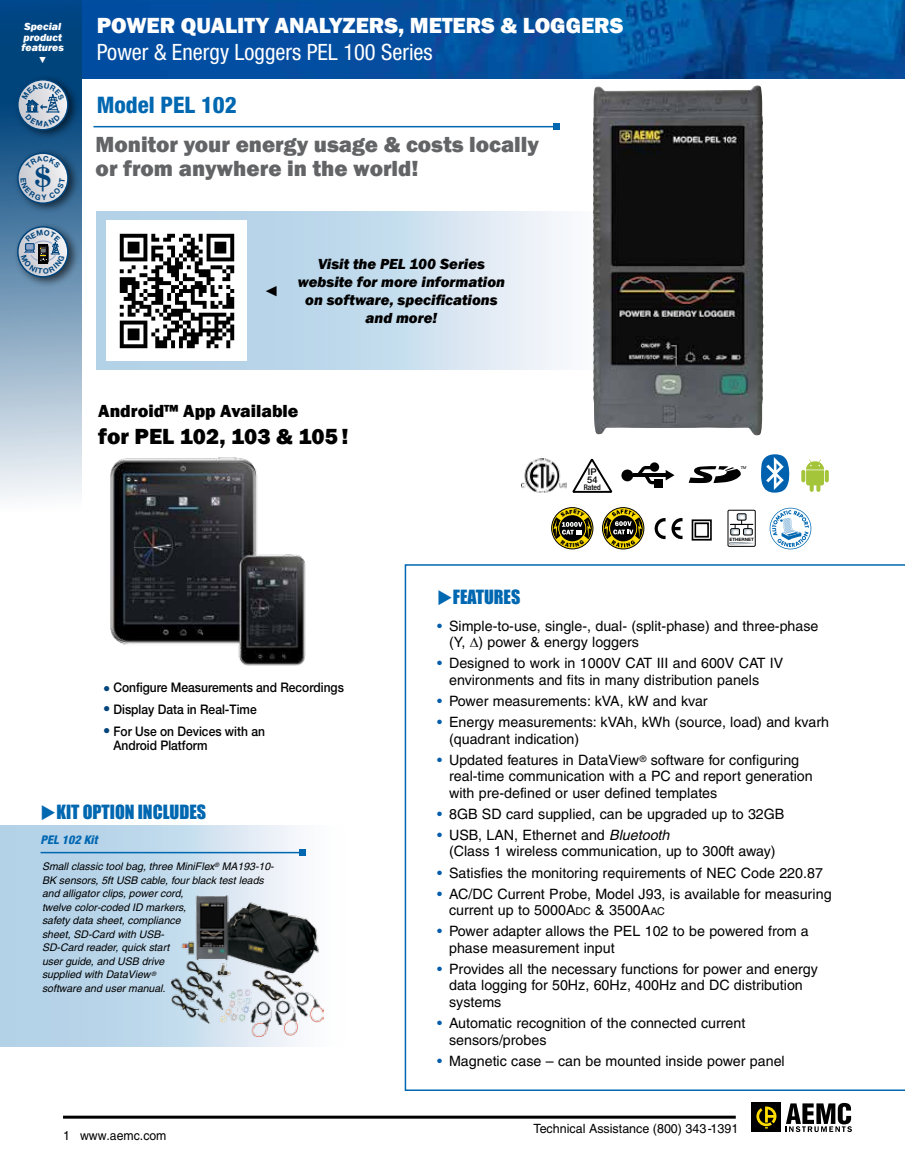
<style>
.page{position:relative;width:905px;height:1175px;background:#fff}
.page>*{position:absolute;margin:0;border:0;box-sizing:border-box;transform-origin:0 0}
.t1{font:35.4px "Bell MT Bold";color:#00447c}
.t2{font:800 condensed 22.8px "Helvetica Neue";color:#0067b1}
.t3{font:800 22.5px/24px "Franklin Gothic";color:#636466}
.t4{font:800 22.5px "Franklin Gothic";color:#fff}
.t5{font:condensed 22.5px "Helvetica Neue";color:#fff}
.t6{font:800 22.5px "Franklin Gothic";color:#000}
.t7{font:18px "Impact";color:#0067b1}
.t8{font:800 18px "Franklin Gothic";color:#000}
.t9{font:italic 800 15px/18px "Franklin Gothic";color:#000;text-align:center}
.t10{font:14.25px/16.5px "Helvetica";color:#000}
.t11{font:500 13.2px/14.4px "Helvetica Neue";color:#000;scale:.91 1}
.t12{font:12.75px "Helvetica";color:#000}
.t13{font:12.75px "Helvetica";color:#000;scale:.96 1}
.t14{font:italic 800 condensed 12px "Helvetica Neue";color:#0067b1}
.t15{font:italic 10.5px/13.5px "Helvetica";color:#000}
.t16{font:italic 800 10.5px/10.5px "Franklin Gothic";color:#fff}
.t17{font:500 9.15px "Helvetica Neue";color:#000}
.t18{font:italic 800 9px "Franklin Gothic";color:#fff}
.t19{font:500 condensed 7.65px "Helvetica Neue";color:#000}
.t20{font:700 4.5px "Helvetica Neue";color:#000}
.t21{font:italic 4.05px "Arial";color:#000}
.t22{font:700 3.45px "Helvetica Neue";color:#c2c4c6}
.s1{font-family:"Arial";font-weight:400;font-size:12px;color:#00447c}
.s2{color:#005cab}
.s3{font-style:italic}
.s4{font-size:10.65px}
</style>
<div class="page">
<img style="left:82px;top:0;width:822px;height:78px">
<div style="left:97px;top:212px;width:536px;height:157px;background:linear-gradient(to right,#a4c9e3,#f5f7fb)"></div>
<img style="left:106px;top:220px;width:141px;height:141px">
<hr style="left:93px;top:126px;width:463px;height:1px;background:#0067b1">
<svg style="left:553px;top:124px;width:6px;height:6px"></svg>
<svg style="left:0;top:0;width:82px;height:498px;background:#799dbb"></svg>
<div style="left:13px;top:75px;width:67px;height:213px;background:#000;opacity:.6"></div>
<svg style="left:18px;top:80px;width:50px;height:50px"></svg>
<div style="left:17px;top:79px;width:52px;height:51px;border:2px solid #00447c;border-radius:50%"></div>
<svg style="left:18px;top:227px;width:50px;height:50px"></svg>
<div style="left:17px;top:226px;width:52px;height:51px;border:2px solid #00447c;border-radius:50%"></div>
<svg style="left:18px;top:153px;width:50px;height:50px"></svg>
<div style="left:17px;top:152px;width:52px;height:52px;border:2px solid #00447c;border-radius:50%"></div>
<div style="left:404px;top:564px;width:500px;height:527px;border:2px solid #0067b1"></div>
<img style="left:593px;top:86px;width:169px;height:349px">
<svg style="left:572px;top:458px;width:40px;height:34px"></svg>
<div style="left:602px;top:507px;width:42px;height:42px;border:1px solid #000;border-radius:50%"></div>
<svg style="left:603px;top:509px;width:40px;height:38px;background:#7a7031"></svg>
<div style="left:551px;top:507px;width:42px;height:42px;border:1px solid #000;border-radius:50%"></div>
<svg style="left:761px;top:454px;width:29px;height:38px"></svg>
<div style="left:727px;top:510px;width:28px;height:36px;border:1px solid #000"></div>
<div style="left:736px;top:513px;width:10px;height:7px;border:1px solid #000"></div>
<svg style="left:730px;top:514px;width:22px;height:21px"></svg>
<img style="left:729px;top:542px;width:25px;height:3px">
<svg style="left:730px;top:542px;width:23px;height:2px"></svg>
<svg style="left:688px;top:466px;width:53px;height:17px"></svg>
<div style="left:621px;top:469px;width:12px;height:12px;background:#000;border-radius:50%"></div>
<svg style="left:649px;top:462px;width:10px;height:10px"></svg>
<div style="left:654px;top:479px;width:9px;height:8px;background:#000"></div>
<hr style="left:632px;top:473px;width:36px;height:4px;background:#000">
<svg style="left:665px;top:470px;width:9px;height:10px"></svg>
<svg style="left:638px;top:466px;width:19px;height:18px"></svg>
<svg style="left:654px;top:518px;width:11px;height:21px"></svg>
<svg style="left:671px;top:518px;width:11px;height:21px"></svg>
<svg style="left:691px;top:519px;width:20px;height:21px"></svg>
<svg style="left:0;top:825px;width:324px;height:221px;background:#c1d9eb"></svg>
<hr style="left:40px;top:852px;width:263px;height:1px;background:#0067b1">
<svg style="left:300px;top:849px;width:6px;height:6px"></svg>
<img style="left:172px;top:895px;width:151px;height:141px">
<svg style="left:769px;top:508px;width:42px;height:41px"></svg>
<img style="left:521px;top:459px;width:45px;height:33px">
<svg style="left:824px;top:469px;width:5px;height:14px"></svg>
<svg style="left:801px;top:459px;width:27px;height:33px"></svg>
<img style="left:110px;top:457px;width:196px;height:209px">
<svg style="left:785px;top:1102px;width:66px;height:30px"></svg>
<div style="left:751px;top:1102px;width:30px;height:30px;background:#000"></div>
<svg style="left:756px;top:1106px;width:20px;height:22px"></svg>
<hr style="left:63px;top:1115px;width:672px;height:3px;background:#000">
<svg style="left:25px;top:156px;width:36px;height:13px"></svg>
<svg style="left:21px;top:178px;width:44px;height:22px"></svg>
<svg style="left:21px;top:230px;width:44px;height:44px;background:#a5afba"></svg>
<svg style="left:22px;top:83px;width:43px;height:44px;background:#acbac9"></svg>
<svg style="left:552px;top:509px;width:40px;height:38px;background:#8e8234"></svg>
<p class="t16" style="left:21px;top:21px;width:44px">Special product features</p>
<p class="t18" style="left:38px;top:54px;width:10px">▼</p>
<p class="t22" style="left:32px;top:102px;width:2px">'</p>
<p class="t22" style="left:28px;top:107px;width:2px;rotate:-90deg">'</p>
<p class="t22" style="left:37px;top:106px;width:2px;rotate:90deg">'</p>
<h1 class="t1" style="left:34px;top:153px;width:20px">$</h1>
<h3 class="t4" style="left:97px;top:11px;width:528px">POWER QUALITY ANALYZERS, METERS &amp; LOGGERS</h3>
<h3 class="t5" style="left:97px;top:39px;width:337px">Power &amp; Energy Loggers PEL 100 Series</h3>
<h2 class="t2" style="left:97px;top:91px;width:141px">Model PEL 102</h2>
<h3 class="t3" style="left:96px;top:132px;width:445px">Monitor your energy usage &amp; costs locally or from anywhere in the world!</h3>
<p class="t9" style="left:279px;top:300px;width:16px;rotate:-180deg">►</p>
<p class="t9" style="left:298px;top:255px;width:209px">Visit the PEL 100 Series website for more information on software, specifications and more!</p>
<p class="t8" style="left:98px;top:399px;width:202px">Android™ App Available</p>
<h3 class="t6" style="left:98px;top:422px;width:252px">for PEL 102, 103 &amp; 105 !</h3>
<p class="t17" style="left:588px;top:466px;width:10px">IP</p>
<p class="t19" style="left:583px;top:482px;width:19px">Rated</p>
<p class="t17" style="left:587px;top:474px;width:12px">54</p>
<p class="t21" style="left:740px;top:465px;width:7px">TM</p>
<p class="t20" style="left:729px;top:537px;width:26px">ETHERNET</p>
<p class="t11" style="left:103px;top:679px;width:266px"><span class="s1">●</span> Configure Measurements and Recordings</p>
<p class="t11" style="left:103px;top:701px;width:170px"><span class="s1">●</span> Display Data in Real-Time</p>
<p class="t11" style="left:113px;top:723px;width:168px;text-indent:-10px"><span class="s1">●</span> For Use on Devices with an<br>Android Platform</p>
<p class="t7" style="left:40px;top:798px;width:167px">◆KIT OPTION INCLUDES</p>
<p class="t14" style="left:40px;top:832px;width:58px">PEL 102 Kit</p>
<p class="t15" style="left:42px;top:859px;width:233px">Small classic tool bag, three MiniFlex<sup>®</sup> MA193-10-<br>BK sensors, 5ft USB cable, four black test leads and alligator clips, power cord,<br>twelve color-coded ID markers,<br>safety data sheet, compliance<br>sheet, SD-Card with USB-<br>SD-Card reader, quick start<br>user guide, and USB drive<br>supplied with DataView <sup>®<br></sup>software and user manual.</p>
<p class="t13" style="left:63px;top:1128px;width:109px">1 www.aemc.com</p>
<p class="t7" style="left:437px;top:583px;width:85px">◆FEATURES</p>
<p class="t10" style="left:449px;top:617px;width:371px;text-indent:-12px"><span class="s2">•</span> Simple-to-use, single-, dual- (split-phase) and three-phase (Y, ∆) power &amp; energy loggers</p>
<p class="t10" style="left:449px;top:655px;width:336px;text-indent:-12px"><span class="s2">•</span> Designed to work in 1000V CAT III and 600V CAT IV environments and fits in many distribution panels</p>
<p class="t10" style="left:437px;top:692px;width:272px"><span class="s2">•</span> Power measurements: kVA, kW and kvar</p>
<p class="t10" style="left:449px;top:714px;width:381px;text-indent:-12px"><span class="s2">•</span> Energy measurements: kVAh, kWh (source, load) and kvarh (quadrant indication)</p>
<p class="t10" style="left:449px;top:751px;width:365px;text-indent:-12px"><span class="s2">•</span> Updated features in DataView<sup>®</sup> software for configuring real-time communication with a PC and report generation with pre-defined or user defined templates</p>
<p class="t10" style="left:437px;top:805px;width:349px"><span class="s2">•</span> 8GB SD card supplied, can be upgraded up to 32GB</p>
<p class="t10" style="left:449px;top:826px;width:328px;text-indent:-12px"><span class="s2">•</span> USB, LAN, Ethernet and <span class="s3">Bluetooth<br></span>(Class 1 wireless communication, up to 300ft away)</p>
<p class="t10" style="left:437px;top:864px;width:387px"><span class="s2">•</span> Satisfies the monitoring requirements of NEC Code 220.87</p>
<p class="t10" style="left:449px;top:885px;width:384px;text-indent:-12px"><span class="s2">•</span> AC/DC Current Probe, Model J93, is available for measuring current up to 5000A<span class="s4">DC</span> &amp; 3500A<span class="s4">AC</span></p>
<p class="t10" style="left:449px;top:923px;width:361px;text-indent:-12px"><span class="s2">•</span> Power adapter allows the PEL 102 to be powered from a phase measurement input</p>
<p class="t10" style="left:449px;top:960px;width:370px;text-indent:-12px"><span class="s2">•</span> Provides all the necessary functions for power and energy data logging for 50Hz, 60Hz, 400Hz and DC distribution systems</p>
<p class="t10" style="left:449px;top:1014px;width:298px;text-indent:-12px"><span class="s2">•</span> Automatic recognition of the connected current sensors/probes</p>
<p class="t10" style="left:437px;top:1052px;width:349px"><span class="s2">•</span> Magnetic case – can be mounted inside power panel</p>
<p class="t12" style="left:533px;top:1121px;width:206px">Technical Assistance (800) 343-1391</p>
</div>
